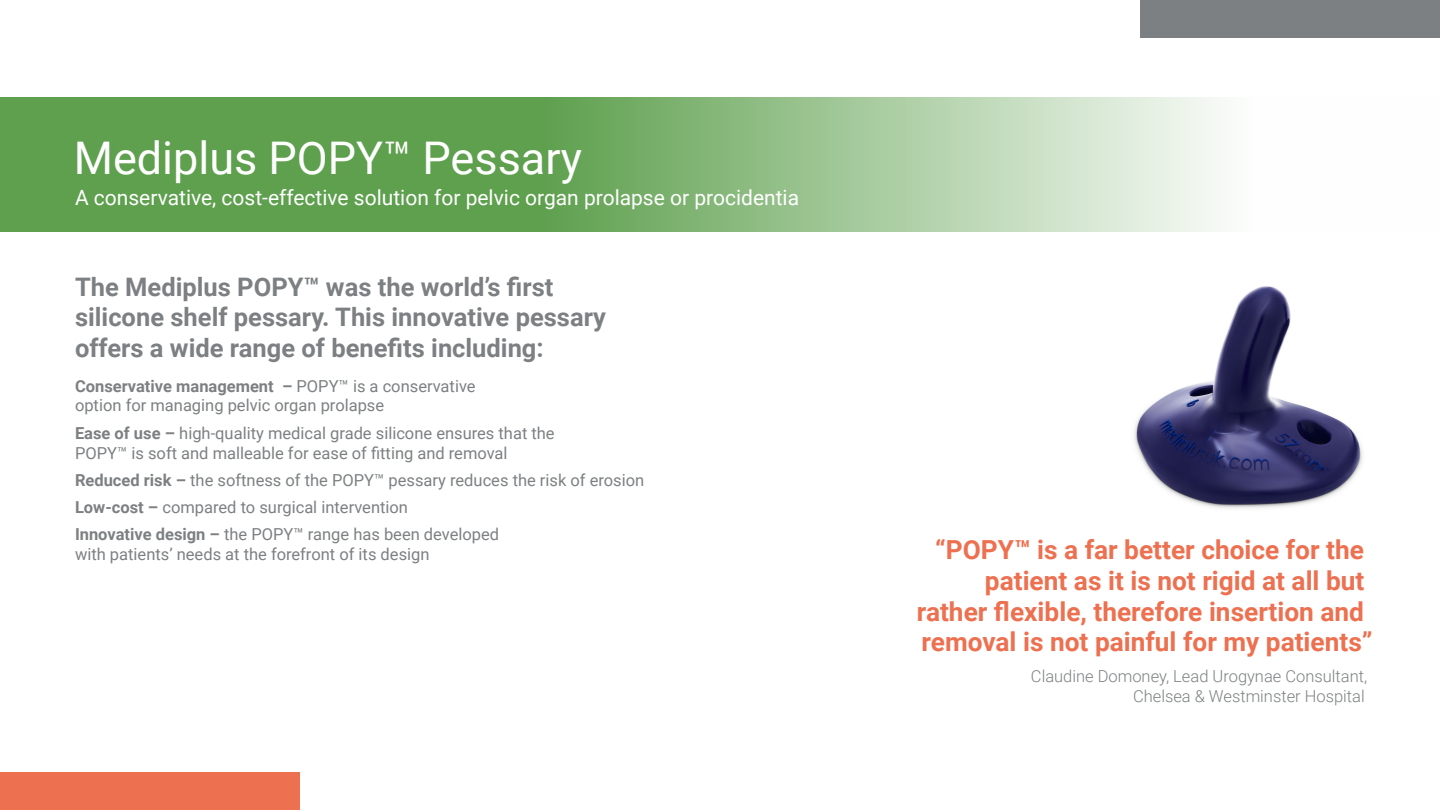
<style>
.page{position:relative;width:1440px;height:810px;background:#fff}
.page>*{position:absolute;margin:0;border:0;box-sizing:border-box;transform-origin:0 0}
.t1{font:45px "Roboto";color:#fff}
.t2{font:700 26.25px "Roboto";color:#ed7050}
.t3{font:700 25.5px/30.6px "Roboto";color:#7d8082}
.t4{font:21px "Roboto";color:#fff}
.t5{font:16.5px/19.8px "Roboto";color:#7d8082}
.t6{font:300 16.5px/19.8px "Roboto";color:#7d8082;text-align:right}
.s1{font-weight:700}
</style>
<div class="page">
<div style="left:0;top:772px;width:300px;height:38px;background:#ed7050"></div>
<div style="left:1140px;top:0;width:300px;height:38px;background:#7d8082"></div>
<img style="left:1134px;top:286px;width:229px;height:222px">
<svg style="left:0;top:98px;width:1220px;height:134px;background:#86b87a"></svg>
<p class="t1" style="left:74px;top:127px;width:510px">Mediplus POPY™ Pessary</p>
<p class="t4" style="left:75px;top:183px;width:726px">A conservative, cost-effective solution for pelvic organ prolapse or procidentia</p>
<p class="t3" style="left:75px;top:270px;width:533px">The Mediplus POPY™ was the world’s first silicone shelf pessary. This innovative pessary offers a wide range of benefits including:</p>
<p class="t5" style="left:75px;top:375px;width:402px"><span class="s1">Conservative management –</span> POPY™ is a conservative option for managing pelvic organ prolapse</p>
<p class="t5" style="left:75px;top:422px;width:481px"><span class="s1">Ease of use –</span> high-quality medical grade silicone ensures that the<br>POPY™ is soft and malleable for ease of fitting and removal</p>
<p class="t5" style="left:75px;top:469px;width:571px"><span class="s1">Reduced risk –</span> the softness of the POPY™ pessary reduces the risk of erosion</p>
<p class="t5" style="left:75px;top:497px;width:335px"><span class="s1">Low-cost –</span> compared to surgical intervention</p>
<p class="t5" style="left:75px;top:524px;width:426px"><span class="s1">Innovative design –</span> the POPY™ range has been developed with patients’ needs at the forefront of its design</p>
<p class="t2" style="left:935px;top:531px;width:430px">“POPY™ is a far better choice for the</p>
<p class="t2" style="left:985px;top:562px;width:381px">patient as it is not rigid at all but</p>
<p class="t2" style="left:917px;top:593px;width:449px">rather flexible, therefore insertion and</p>
<p class="t2" style="left:922px;top:624px;width:453px">removal is not painful for my patients”</p>
<p class="t6" style="left:1031px;top:666px;width:338px">Claudine Domoney, Lead Urogynae Consultant,<br>Chelsea &amp; Westminster Hospital</p>
</div>
